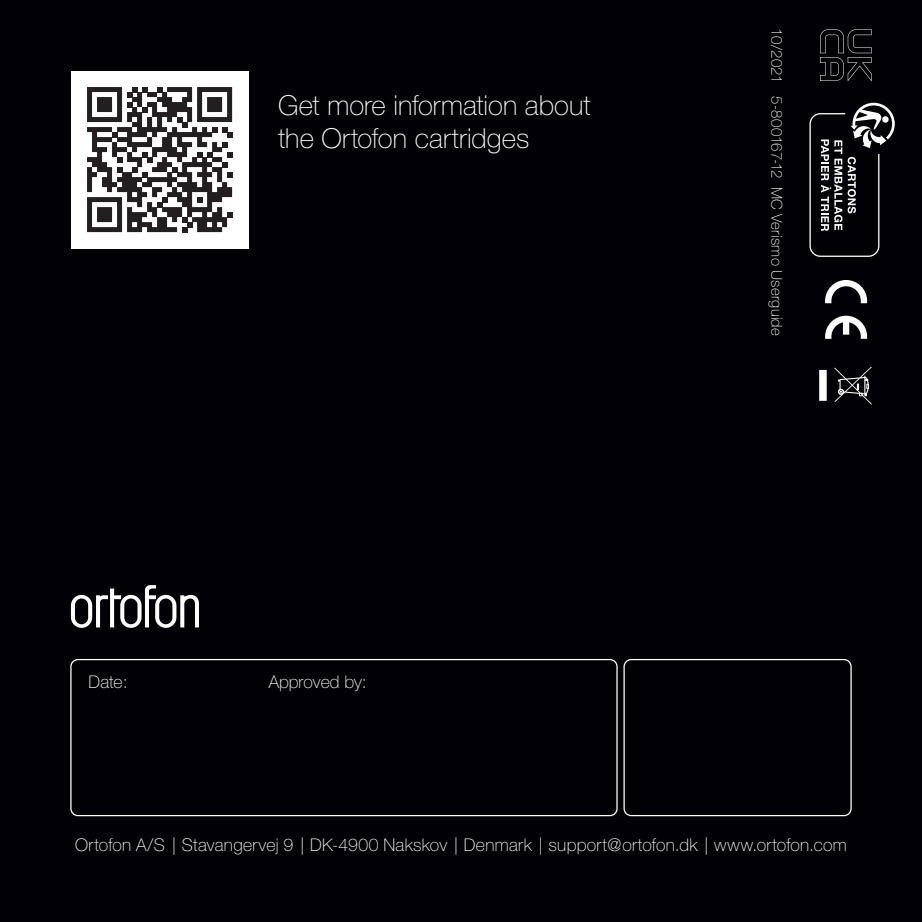
<style>
.page{position:relative;width:922px;height:922px;background:#fff}
.page>*{position:absolute;margin:0;border:0;box-sizing:border-box;transform-origin:0 0}
.t1{font:100 27.5px/33px "Helvetica Neue";color:#fff}
.t2{font:100 17.5px "Helvetica Neue";letter-spacing:.02em;color:#fff}
.t3{font:100 17.5px "Helvetica Neue";color:#fff}
.t4{font:100 15px "Helvetica Neue";letter-spacing:.02em;color:#fff}
</style>
<div class="page">
<div style="left:0;top:0;width:921px;height:921px;background:#000006"></div>
<svg style="left:71px;top:585px;width:128px;height:42px"></svg>
<div style="left:70px;top:658px;width:547px;height:158px;border:1px solid #fff;border-radius:7px"></div>
<div style="left:623px;top:658px;width:228px;height:158px;border:1px solid #fff;border-radius:7px"></div>
<div style="left:71px;top:71px;width:177px;height:177px;background:#fff"></div>
<svg style="left:87px;top:87px;width:145px;height:145px"></svg>
<svg style="left:819px;top:367px;width:53px;height:37px"></svg>
<svg style="left:820px;top:29px;width:51px;height:52px"></svg>
<svg style="left:825px;top:315px;width:41px;height:24px"></svg>
<svg style="left:825px;top:280px;width:41px;height:23px"></svg>
<svg style="left:809px;top:103px;width:85px;height:154px"></svg>
<p class="t1" style="left:278px;top:89px;width:314px">Get more information about the Ortofon cartridges</p>
<p class="t2" style="left:89px;top:671px;width:40px">Date:</p>
<p class="t3" style="left:269px;top:671px;width:99px">Approved by:</p>
<p class="t4" style="left:785px;top:28px;width:309px;rotate:90deg">10/2021 5-800167-12 MC Verismo Userguide</p>
<p class="t2" style="left:75px;top:834px;width:773px">Ortofon A/S | Stavangervej 9 | DK-4900 Nakskov | Denmark | support@ortofon.dk | www.ortofon.com</p>
</div>
